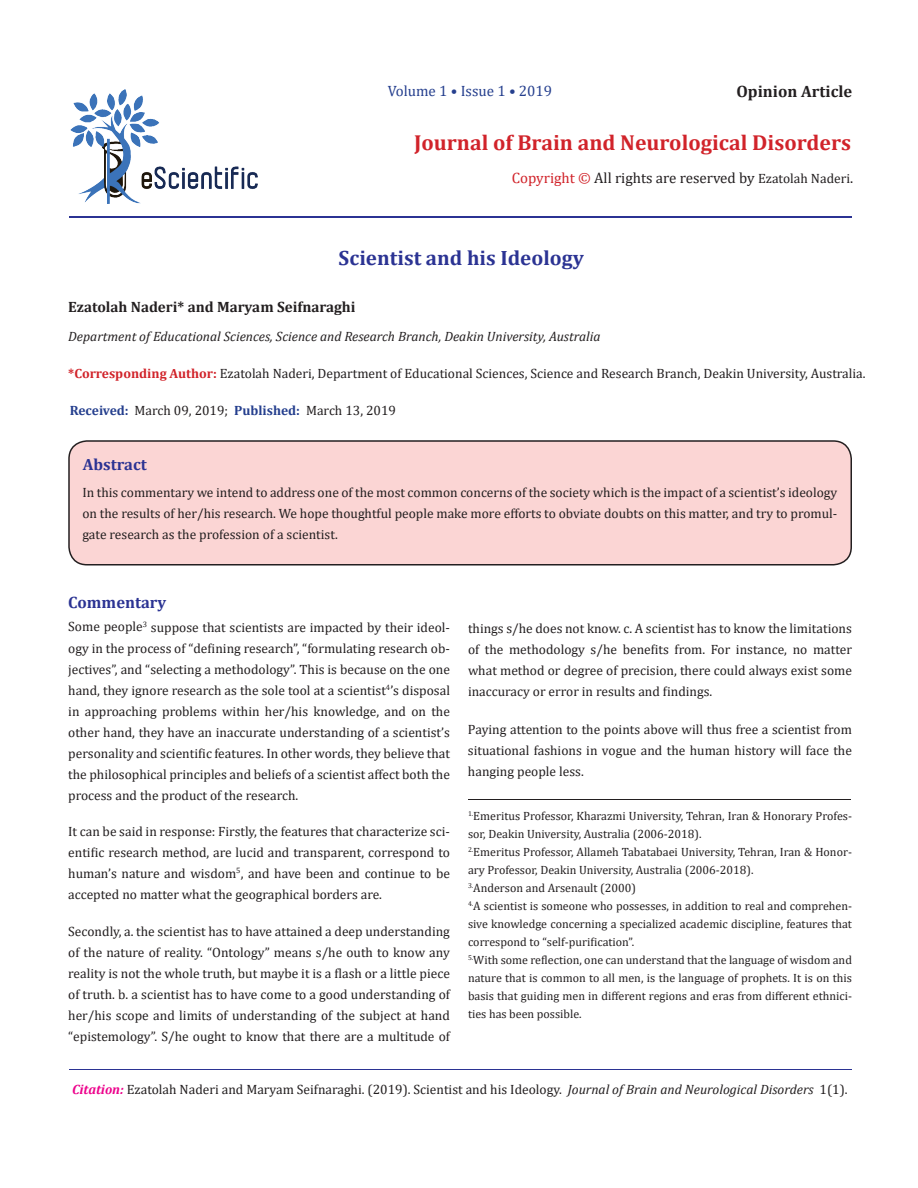
<style>
.page{position:relative;width:918px;height:1188px;background:#fff}
.page>*{position:absolute;margin:0;border:0;box-sizing:border-box;transform-origin:0 0}
.t1{font:700 21.75px "Cambria";color:#d1232a}
.t2{font:700 20.85px "Cambria";color:#2b3393}
.t3{font:700 16.5px "Cambria";color:#231f20}
.t4{font:700 16.5px "Cambria";color:#2b3393}
.t5{font:700 16.35px "Cambria";color:#2b3393}
.t6{font:15px "Cambria";color:#231f20}
.t7{font:700 15px "Cambria";color:#231f20}
.t8{font:15px "Cambria";color:#253f8e}
.t9{font:13.5px/21px "Cambria";color:#231f20;text-align:justify}
.t10{font:italic 13.5px "Cambria";color:#231f20}
.t11{font:12px/18px "Cambria";color:#231f20}
.s1{color:#d1232a}
.s2{font-size:13.5px}
.s3{font-weight:700;font-size:13.35px;color:#d1232a}
.s4{font-weight:700;color:#253f8e}
.s5{font-weight:700;font-style:italic;color:#ed028c}
.s6{font-style:italic}
</style>
<div class="page">
<div style="left:69px;top:441px;width:782px;height:124px;background:#fbd5d4;border-radius:18px"></div>
<div style="left:68px;top:440px;width:784px;height:126px;border:2px solid #231f20;border-radius:18px"></div>
<img style="left:70px;top:89px;width:187px;height:114px">
<hr style="left:69px;top:216px;width:782px;height:2px;background:#2b3393">
<hr style="left:69px;top:1070px;width:782px;height:1px;background:#2b3393">
<hr style="left:469px;top:800px;width:382px;height:1px;background:#231f20">
<p class="t8" style="left:388px;top:82px;width:166px">Volume 1 • Issue 1 • 2019</p>
<p class="t3" style="left:736px;top:80px;width:117px">Opinion Article</p>
<h1 class="t1" style="left:414px;top:128px;width:438px">Journal of Brain and Neurological Disorders</h1>
<p class="t6" style="left:512px;top:169px;width:343px"><span class="s1">Copyright ©</span> All rights are reserved by <span class="s2">Ezatolah Naderi</span>.</p>
<h2 class="t2" style="left:339px;top:243px;width:247px">Scientist and his Ideology</h2>
<p class="t7" style="left:68px;top:296px;width:289px">Ezatolah Naderi* and Maryam Seifnaraghi</p>
<p class="t10" style="left:68px;top:327px;width:534px">Department of Educational Sciences, Science and Research Branch, Deakin University, Australia</p>
<p class="t9" style="left:68px;top:363px;width:799px"><span class="s3">*Corresponding Author:</span> Ezatolah Naderi, Department of Educational Sciences, Science and Research Branch, Deakin University, Australia.</p>
<p class="t9" style="left:70px;top:400px;width:328px"><span class="s4">Received:</span> March 09, 2019; <span class="s4">Published:</span> March 13, 2019</p>
<p class="t5" style="left:83px;top:453px;width:65px">Abstract</p>
<p class="t9" style="left:82px;top:482px;width:756px">In this commentary we intend to address one of the most common concerns of the society which is the impact of a scientist’s ideology on the results of her/his research. We hope thoughtful people make more efforts to obviate doubts on this matter, and try to promul&shy;gate research as the profession of a scientist.</p>
<p class="t4" style="left:68px;top:591px;width:100px">Commentary</p>
<p class="t9" style="left:68px;top:616px;width:383px">Some people<sup>3</sup> suppose that scientists are impacted by their ideol&shy;ogy in the process of “defining research”, “formulating research ob&shy;jectives”, and “selecting a methodology”. This is because on the one hand, they ignore research as the sole tool at a scientist<sup>4</sup>’s disposal in approaching problems within her/his knowledge, and on the other hand, they have an inaccurate understanding of a scientist’s personality and scientific features. In other words, they believe that the philosophical principles and beliefs of a scientist affect both the process and the product of the research.</p>
<p class="t9" style="left:68px;top:820px;width:383px">It can be said in response: Firstly, the features that characterize sci&shy;entific research method, are lucid and transparent, correspond to human’s nature and wisdom<sup>5</sup>, and have been and continue to be accepted no matter what the geographical borders are.</p>
<p class="t9" style="left:68px;top:921px;width:383px">Secondly, a. the scientist has to have attained a deep understanding of the nature of reality. “Ontology” means s/he outh to know any reality is not the whole truth, but maybe it is a flash or a little piece of truth. b. a scientist has to have come to a good understanding of her/his scope and limits of understanding of the subject at hand “epistemology”. S/he ought to know that there are a multitude of</p>
<p class="t9" style="left:468px;top:618px;width:386px">things s/he does not know. c. A scientist has to know the limitations of the methodology s/he benefits from. For instance, no matter what method or degree of precision, there could always exist some inaccuracy or error in results and findings.</p>
<p class="t9" style="left:468px;top:718px;width:386px">Paying attention to the points above will thus free a scientist from situational fashions in vogue and the human history will face the hanging people less.</p>
<p class="t11" style="left:468px;top:807px;width:386px"><sup>1.</sup>Emeritus Professor, Kharazmi University, Tehran, Iran &amp; Honorary Profes&shy;sor, Deakin University, Australia (2006-2018).<br><sup>2.</sup>Emeritus Professor, Allameh Tabatabaei University, Tehran, Iran &amp; Honor&shy;ary Professor, Deakin University, Australia (2006-2018).<br><sup>3.</sup>Anderson and Arsenault (2000)<br><sup>4.</sup>A scientist is someone who possesses, in addition to real and comprehen&shy;sive knowledge concerning a specialized academic discipline, features that correspond to “self-purification”.<br><sup>5.</sup>With some reflection, one can understand that the language of wisdom and nature that is common to all men, is the language of prophets. It is on this basis that guiding men in different regions and eras from different ethnici&shy;ties has been possible.</p>
<p class="t9" style="left:72px;top:1079px;width:777px"><span class="s5">Citation:</span> Ezatolah Naderi and Maryam Seifnaraghi. (2019). Scientist and his Ideology. <span class="s6">Journal of Brain and Neurological Disorders</span> 1(1).</p>
</div>
